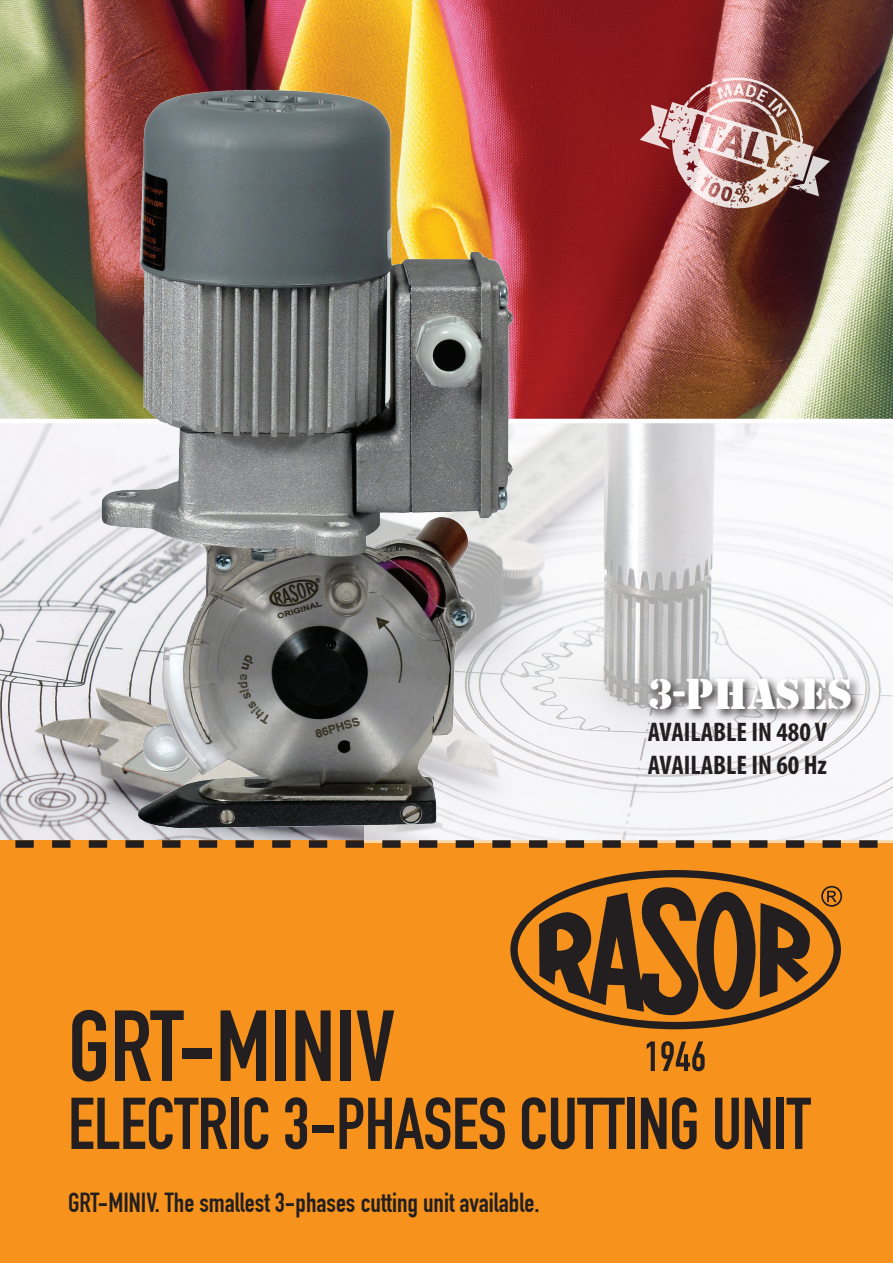
<style>
.page{position:relative;width:893px;height:1263px;background:#fff}
.page>*{position:absolute;margin:0;border:0;box-sizing:border-box;transform-origin:0 0}
.t1{font:99px "DIN Engschrift";color:#231f20}
.t2{font:72px "DIN Engschrift";letter-spacing:-.01em;color:#231f20}
.t3{font:45px "Stancil";color:#fff}
.t4{font:27px "DIN Engschrift";color:#231f20}
.t5{font:700 condensed 27px/32.4px "Myriad Pro";color:#231f20}
</style>
<div class="page">
<img style="left:0;top:0;width:893px;height:419px">
<div style="left:0;top:840px;width:893px;height:423px;background:#f7931d"></div>
<img style="left:640px;top:76px;width:190px;height:133px">
<svg style="left:577px;top:423px;width:316px;height:417px;fill:#f6f6f8"></svg>
<svg style="left:647px;top:1041px;width:8px;height:30px"></svg>
<svg style="left:661px;top:1041px;width:44px;height:30px"></svg>
<svg style="left:510px;top:870px;width:331px;height:159px"></svg>
<svg style="left:539px;top:887px;width:271px;height:128px"></svg>
<svg style="left:577px;top:840px;width:316px;height:8px"></svg>
<div style="left:646px;top:675px;width:216px;height:47px;background:#231f20;opacity:.87"></div>
<img style="left:0;top:21px;width:577px;height:859px">
<h3 class="t3" style="left:648px;top:668px;width:206px">3-PHASES</h3>
<p class="t5" style="left:648px;top:716px;width:181px">AVAILABLE IN 480 V<br>AVAILABLE IN 60 Hz</p>
<h1 class="t1" style="left:68px;top:988px;width:329px">GRT-MINIV</h1>
<h2 class="t2" style="left:68px;top:1081px;width:744px">ELECTRIC 3-PHASES CUTTING UNIT</h2>
<p class="t4" style="left:68px;top:1187px;width:473px">GRT-MINIV. The smallest 3-phases cutting unit available.</p>
</div>
